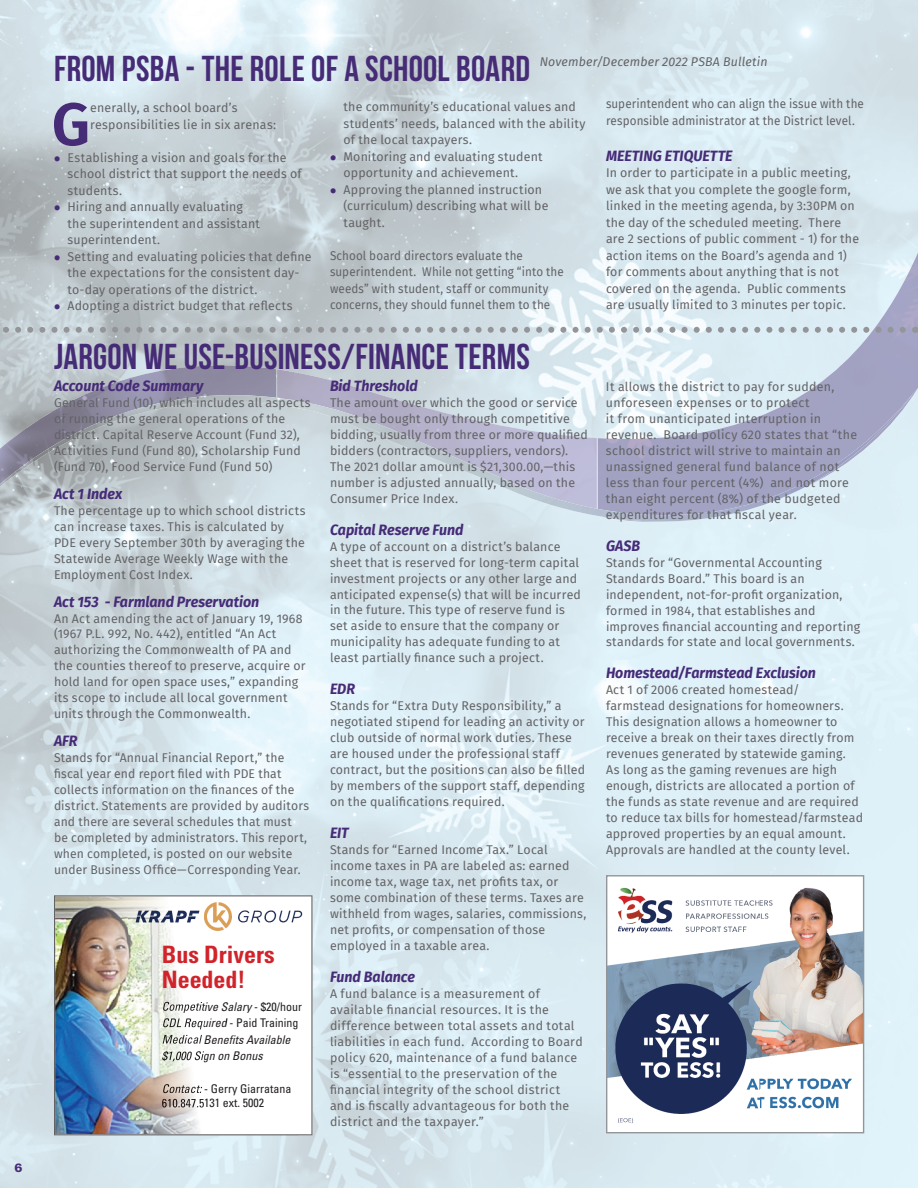
<style>
.page{position:relative;width:918px;height:1188px;background:#fff}
.page>*{position:absolute;margin:0;border:0;box-sizing:border-box;transform-origin:0 0}
.t1{font:600 60px "Fira Sans";color:#462b77}
.t2{font:700 36px "Bebas Neue";letter-spacing:.005em;color:#462b77}
.t3{font:700 condensed 24px/25.5px "Univers LT Std";color:#d1232a}
.t4{font:italic 700 15px "Fira Sans";letter-spacing:-.005em;color:#462b77;scale:.95 1}
.t5{font:12.3px/16px "Fira Sans";letter-spacing:.015em;color:#636366}
.t6{font:12.3px/16.5px "Fira Sans";letter-spacing:.015em;color:#636366;scale:.94 1}
.t7{font:italic 12.3px "Fira Sans";letter-spacing:.015em;color:#636366}
.t8{font:italic condensed 12px/16.5px "Univers LT Std";color:#231f20}
.t9{font:condensed 12px/14.4px "Univers LT Std";color:#231f20}
.t10{font:900 12px "Univers LT Std";color:#462b77}
.s1{font-weight:700;font-size:18px;color:#462b77}
.s2{font-style:normal}
</style>
<div class="page">
<img style="left:0;top:0;width:918px;height:395px">
<img style="left:0;top:522px;width:452px;height:416px">
<img style="left:452px;top:522px;width:155px;height:666px">
<div style="left:815px;top:885px;width:103px;height:303px;background:#e0f2fa"></div>
<img style="left:297px;top:938px;width:156px;height:250px">
<img style="left:0;top:365px;width:276px;height:30px">
<img style="left:277px;top:369px;width:320px;height:26px">
<img style="left:598px;top:252px;width:317px;height:270px">
<img style="left:0;top:395px;width:910px;height:127px">
<img style="left:361px;top:425px;width:35px;height:14px">
<svg style="left:0;top:327px;width:909px;height:6px;background:#b7bec4"></svg>
<svg style="left:915px;top:238px;width:3px;height:927px;background:#d6e5f1"></svg>
<img style="left:608px;top:885px;width:254px;height:246px">
<div style="left:606px;top:875px;width:258px;height:258px;border:1px solid #939598"></div>
<img style="left:54px;top:895px;width:259px;height:240px">
<img style="left:129px;top:899px;width:179px;height:35px">
<img style="left:163px;top:1002px;width:40px;height:11px">
<img style="left:163px;top:1018px;width:40px;height:11px">
<svg style="left:203px;top:1002px;width:99px;height:27px"></svg>
<div style="left:203px;top:1035px;width:88px;height:9px;background:#fff"></div>
<img style="left:163px;top:1035px;width:40px;height:9px">
<div style="left:203px;top:1051px;width:60px;height:11px;background:#fff"></div>
<img style="left:162px;top:1051px;width:41px;height:11px">
<img style="left:163px;top:1084px;width:39px;height:9px">
<div style="left:203px;top:1084px;width:88px;height:11px;background:#fff"></div>
<div style="left:203px;top:1099px;width:61px;height:8px;background:#fff"></div>
<img style="left:162px;top:1099px;width:41px;height:8px">
<p class="t10" style="left:14px;top:1160px;width:10px">6</p>
<h2 class="t2" style="left:54px;top:49px;width:478px">FROM PSBA - THE ROLE OF A SCHOOL BOARD</h2>
<p class="t7" style="left:540px;top:52px;width:229px">November/December 2022 PSBA Bulletin</p>
<p class="t5" style="left:344px;top:98px;width:244px;line-height:16.5px">the community’s educational values and students’ needs, balanced with the ability of the local taxpayers.</p>
<p class="t5" style="left:344px;top:148px;width:201px;line-height:16.5px;text-indent:-14px"><span class="s1">•</span> Monitoring and evaluating student opportunity and achievement.</p>
<p class="t5" style="left:344px;top:181px;width:206px;line-height:16.5px;text-indent:-14px"><span class="s1">•</span> Approving the planned instruction (curriculum) describing what will be taught.</p>
<p class="t6" style="left:330px;top:247px;width:250px">School board directors evaluate the superintendent. While not getting “into the weeds” with student, staff or community concerns, they should funnel them to the</p>
<h1 class="t1" style="left:52px;top:75px;width:40px">G</h1>
<p class="t5" style="left:90px;top:99px;width:187px;line-height:16.5px">enerally, a school board’s responsibilities lie in six arenas:</p>
<p class="t5" style="left:68px;top:149px;width:236px;line-height:16.5px;text-indent:-14px"><span class="s1">•</span> Establishing a vision and goals for the school district that support the needs of students.</p>
<p class="t5" style="left:68px;top:198px;width:194px;line-height:16.5px;text-indent:-14px"><span class="s1">•</span> Hiring and annually evaluating the superintendent and assistant superintendent.</p>
<p class="t5" style="left:68px;top:248px;width:246px;line-height:16.5px;text-indent:-14px"><span class="s1">•</span> Setting and evaluating policies that define the expectations for the consistent day&shy;to-day operations of the district.</p>
<p class="t5" style="left:54px;top:297px;width:240px"><span class="s1">•</span> Adopting a district budget that reflects</p>
<h2 class="t2" style="left:54px;top:336px;width:477px">JARGON WE USE-BUSINESS/FINANCE TERMS</h2>
<p class="t4" style="left:54px;top:373px;width:159px">Account Code Summary</p>
<p class="t5" style="left:54px;top:394px;width:258px">General Fund (10), which includes all aspects of running the general operations of the district. Capital Reserve Account (Fund 32), Activities Fund (Fund 80), Scholarship Fund (Fund 70), Food Service Fund (Fund 50)</p>
<p class="t4" style="left:54px;top:481px;width:73px">Act 1 Index</p>
<p class="t5" style="left:54px;top:502px;width:253px">The percentage up to which school districts can increase taxes. This is calculated by PDE every September 30th by averaging the Statewide Average Weekly Wage with the Employment Cost Index.</p>
<p class="t4" style="left:54px;top:589px;width:218px">Act 153 - Farmland Preservation</p>
<p class="t5" style="left:54px;top:610px;width:253px">An Act amending the act of January 19, 1968 (1967 P.L. 992, No. 442), entitled “An Act authorizing the Commonwealth of PA and the counties thereof to preserve, acquire or hold land for open space uses,” expanding its scope to include all local government units through the Commonwealth.</p>
<p class="t4" style="left:54px;top:728px;width:26px">AFR</p>
<p class="t5" style="left:54px;top:750px;width:257px">Stands for “Annual Financial Report,” the fiscal year end report filed with PDE that collects information on the finances of the district. Statements are provided by auditors and there are several schedules that must<br>be completed by administrators. This report, when completed, is posted on our website under Business Office—Corresponding Year.</p>
<h3 class="t3" style="left:162px;top:941px;width:115px">Bus Drivers<br>Needed!</h3>
<p class="t8" style="left:162px;top:998px;width:142px">Competitive Salary <span class="s2">- $20/hour<br></span>CDL Required <span class="s2">- Paid Training<br></span>Medical Benefits Available $1,000 Sign on Bonus</p>
<p class="t9" style="left:162px;top:1081px;width:131px;text-indent:43px">- Gerry Giarratana<br>610.847.5131 ext. 5002</p>
<p class="t4" style="left:330px;top:373px;width:94px">Bid Threshold</p>
<p class="t5" style="left:330px;top:394px;width:260px">The amount over which the good or service must be bought only through competitive bidding, usually from three or more qualified bidders (contractors, suppliers, vendors).<br>The 2021 dollar amount is $21,300.00,—this number is adjusted annually, based on the Consumer Price Index.</p>
<p class="t4" style="left:330px;top:517px;width:142px">Capital Reserve Fund</p>
<p class="t5" style="left:330px;top:538px;width:253px">A type of account on a district’s balance sheet that is reserved for long-term capital investment projects or any other large and anticipated expense(s) that will be incurred in the future. This type of reserve fund is set aside to ensure that the company or municipality has adequate funding to at least partially finance such a project.</p>
<p class="t4" style="left:330px;top:676px;width:28px">EDR</p>
<p class="t5" style="left:330px;top:698px;width:257px">Stands for “Extra Duty Responsibility,” a negotiated stipend for leading an activity or club outside of normal work duties. These are housed under the professional staff contract, but the positions can also be filled by members of the support staff, depending on the qualifications required.</p>
<p class="t4" style="left:330px;top:820px;width:21px">EIT</p>
<p class="t5" style="left:330px;top:841px;width:258px">Stands for “Earned Income Tax.” Local income taxes in PA are labeled as: earned income tax, wage tax, net profits tax, or some combination of these terms. Taxes are withheld from wages, salaries, commissions, net profits, or compensation of those employed in a taxable area.</p>
<p class="t4" style="left:330px;top:964px;width:91px">Fund Balance</p>
<p class="t5" style="left:330px;top:985px;width:254px">A fund balance is a measurement of available financial resources. It is the difference between total assets and total liabilities in each fund. According to Board policy 620, maintenance of a fund balance is “essential to the preservation of the financial integrity of the school district and is fiscally advantageous for both the district and the taxpayer.”</p>
<p class="t6" style="left:606px;top:95px;width:276px">superintendent who can align the issue with the responsible administrator at the District level.</p>
<p class="t4" style="left:606px;top:143px;width:135px">MEETING ETIQUETTE</p>
<p class="t5" style="left:606px;top:164px;width:255px;line-height:16.5px">In order to participate in a public meeting, we ask that you complete the google form, linked in the meeting agenda, by 3:30PM on the day of the scheduled meeting. There are 2 sections of public comment - 1) for the action items on the Board’s agenda and 1) for comments about anything that is not covered on the agenda. Public comments are usually limited to 3 minutes per topic.</p>
<p class="t5" style="left:606px;top:378px;width:253px">It allows the district to pay for sudden, unforeseen expenses or to protect<br>it from unanticipated interruption in revenue. Board policy 620 states that “the school district will strive to maintain an unassigned general fund balance of not less than four percent (4%) and not more than eight percent (8%) of the budgeted expenditures for that fiscal year.</p>
<p class="t4" style="left:606px;top:533px;width:38px">GASB</p>
<p class="t5" style="left:606px;top:554px;width:256px">Stands for “Governmental Accounting Standards Board.” This board is an independent, not-for-profit organization, formed in 1984, that establishes and improves financial accounting and reporting standards for state and local governments.</p>
<p class="t4" style="left:606px;top:661px;width:222px">Homestead/Farmstead Exclusion</p>
<p class="t5" style="left:606px;top:682px;width:259px">Act 1 of 2006 created homestead/<br>farmstead designations for homeowners.<br>This designation allows a homeowner to receive a break on their taxes directly from revenues generated by statewide gaming.<br>As long as the gaming revenues are high enough, districts are allocated a portion of the funds as state revenue and are required to reduce tax bills for homestead/farmstead approved properties by an equal amount.<br>Approvals are handled at the county level.</p>
</div>
